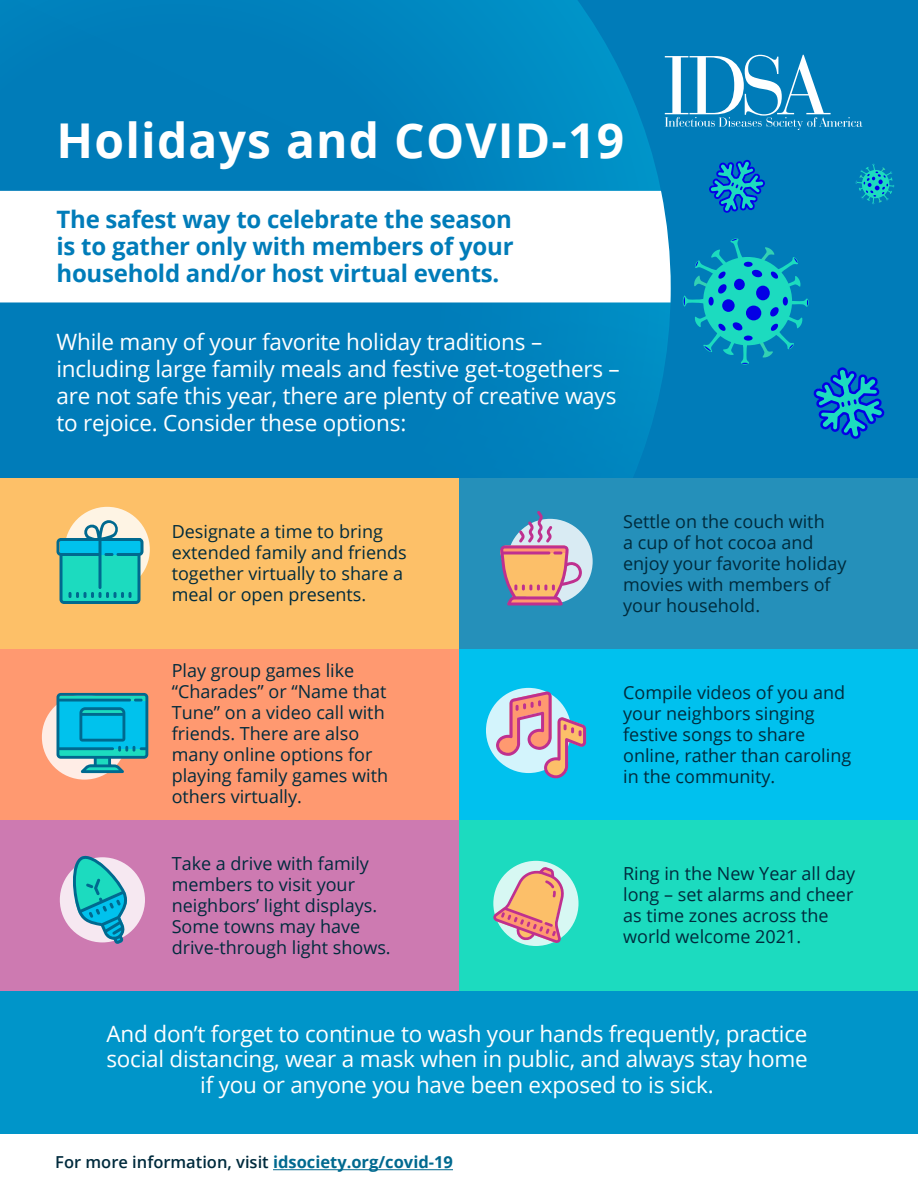
<style>
.page{position:relative;width:918px;height:1188px;background:#007cb9}
.page>*{position:absolute;margin:0;border:0;box-sizing:border-box;transform-origin:0 0}
.t1{font:700 48px "Open Sans";letter-spacing:.025em;color:#fff}
.t2{font:700 24px/27px "Open Sans";letter-spacing:-.01em;color:#007cb9;text-align:justify}
.t3{font:22.5px/27px "Open Sans";letter-spacing:-.01em;color:#fff;text-align:center}
.t4{font:18px/21px "Open Sans";color:#002b3d}
.t5{font:600 16.5px "Open Sans";color:#002b3d}
.s1{font-weight:700;color:#00698f}
</style>
<div class="page">
<svg style="left:0;top:0;width:671px;height:470px"></svg>
<svg style="left:856px;top:164px;width:38px;height:41px"></svg>
<svg style="left:665px;top:55px;width:198px;height:75px"></svg>
<svg style="left:683px;top:238px;width:202px;height:201px"></svg>
<svg style="left:709px;top:160px;width:56px;height:53px"></svg>
<div style="left:0;top:478px;width:459px;height:171px;background:#fdc068"></div>
<div style="left:0;top:649px;width:459px;height:171px;background:#ff9970"></div>
<div style="left:0;top:820px;width:459px;height:171px;background:#cd7ab1"></div>
<div style="left:459px;top:478px;width:459px;height:171px;background:#2590ba"></div>
<div style="left:459px;top:820px;width:459px;height:171px;background:#1cdbbf"></div>
<div style="left:0;top:1134px;width:918px;height:54px;background:#fff"></div>
<div style="left:0;top:991px;width:918px;height:143px;background:#0095c9"></div>
<div style="left:459px;top:649px;width:459px;height:171px;background:#00c1ee"></div>
<hr style="left:273px;top:1169px;width:180px;height:1px;background:#00698f">
<div style="left:65px;top:507px;width:85px;height:85px;background:#fef4e4;border-radius:50%"></div>
<svg style="left:42px;top:694px;width:85px;height:86px"></svg>
<div style="left:60px;top:857px;width:85px;height:85px;background:#f6e8f1;border-radius:50%"></div>
<svg style="left:507px;top:519px;width:86px;height:85px"></svg>
<div style="left:486px;top:688px;width:85px;height:85px;background:#d3f4fc;border-radius:50%"></div>
<svg style="left:493px;top:861px;width:86px;height:85px"></svg>
<svg style="left:57px;top:520px;width:87px;height:84px"></svg>
<svg style="left:57px;top:693px;width:91px;height:80px;background:#23acc4"></svg>
<svg style="left:69px;top:855px;width:61px;height:89px"></svg>
<svg style="left:500px;top:511px;width:82px;height:94px"></svg>
<svg style="left:496px;top:692px;width:90px;height:86px"></svg>
<svg style="left:493px;top:867px;width:72px;height:76px;background:#cfb39f"></svg>
<div style="left:0;top:191px;width:671px;height:111px;background:#fff"></div>
<h1 class="t1" style="left:57px;top:106px;width:569px">Holidays and COVID-19</h1>
<h2 class="t2" style="left:57px;top:205px;width:459px">The safest way to celebrate the season is to gather only with members of your household and/or host virtual events.</h2>
<p class="t3" style="left:57px;top:328px;width:565px;text-align:left">While many of your favorite holiday traditions – including large family meals and festive get-togethers – are not safe this year, there are plenty of creative ways to rejoice. Consider these options:</p>
<p class="t4" style="left:172px;top:520px;width:237px">Designate a time to bring extended family and friends together virtually to share a meal or open presents.</p>
<p class="t4" style="left:172px;top:660px;width:218px">Play group games like “Charades” or “Name that<br>Tune” on a video call with friends. There are also many online options for playing family games with others virtually.</p>
<p class="t4" style="left:172px;top:852px;width:221px">Take a drive with family members to visit your neighbors’ light displays.<br>Some towns may have drive-through light shows.</p>
<p class="t4" style="left:623px;top:510px;width:225px">Settle on the couch with<br>a cup of hot cocoa and enjoy your favorite holiday movies with members of your household.</p>
<p class="t4" style="left:623px;top:681px;width:230px">Compile videos of you and your neighbors singing festive songs to share online, rather than caroling in the community.</p>
<p class="t4" style="left:623px;top:862px;width:234px">Ring in the New Year all day long – set alarms and cheer as time zones across the world welcome 2021.</p>
<p class="t3" style="left:106px;top:1021px;width:703px;line-height:25.5px">And don’t forget to continue to wash your hands frequently, practice social distancing, wear a mask when in public, and always stay home if you or anyone you have been exposed to is sick.</p>
<p class="t5" style="left:55px;top:1151px;width:399px">For more information, visit <span class="s1">idsociety.org/covid-19</span></p>
</div>
